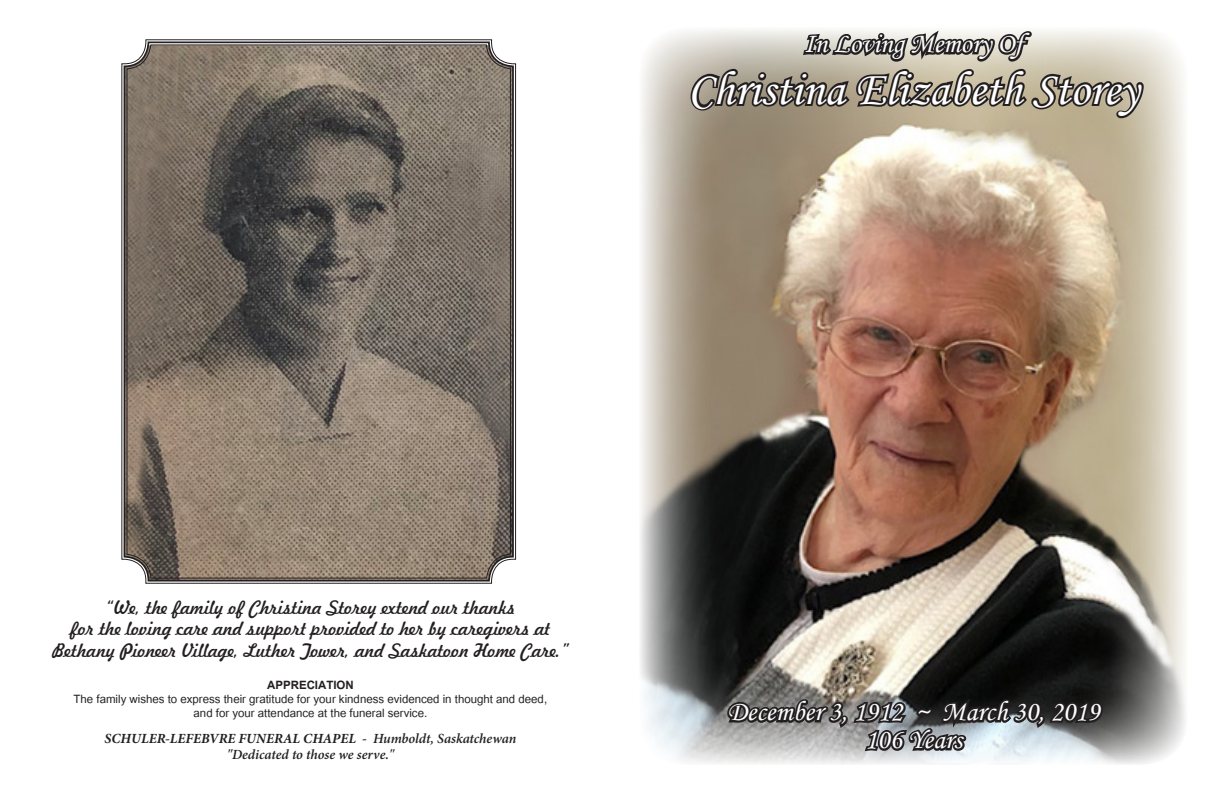
<style>
.page{position:relative;width:1224px;height:792px;background:#fff}
.page>*{position:absolute;margin:0;border:0;box-sizing:border-box;transform-origin:0 0}
.t1{font:48px "Monotype Corsiva";color:#fff}
.t2{font:28px "Monotype Corsiva";color:#fff}
.t3{font:18px "Freehand 521 BT Regular C";color:#231f20}
.t4{font:16px "Utsaah";color:#231f20}
.t5{font:700 16px "Utsaah";color:#231f20}
.t6{font:italic 700 14px "Minion Pro";color:#231f20}
.t7{font:italic 600 14px "Minion Pro";color:#231f20}
.s1{font-weight:600}
</style>
<div class="page">
<img style="left:640px;top:31px;width:545px;height:733px">
<svg style="left:688px;top:30px;width:458px;height:92px"></svg>
<svg style="left:724px;top:600px;width:382px;height:164px"></svg>
<svg style="left:121px;top:39px;width:395px;height:545px"></svg>
<div style="left:124px;top:42px;width:390px;height:540px;border:2px solid #231f20;border-radius:24px"></div>
<p class="t2" style="left:804px;top:27px;width:221px">In Loving Memory Of</p>
<p class="t1" style="left:688px;top:60px;width:453px">Christina Elizabeth Storey</p>
<p class="t3" style="left:106px;top:595px;width:411px">“We, the family of Christina Storey extend our thanks</p>
<p class="t3" style="left:71px;top:617px;width:481px">for the loving care and support provided to her by caregivers at</p>
<p class="t3" style="left:52px;top:638px;width:518px">Bethany Pioneer Village, Luther Tower, and Saskatoon Home Care.”</p>
<p class="t5" style="left:267px;top:677px;width:88px">APPRECIATION</p>
<p class="t4" style="left:74px;top:692px;width:475px">The family wishes to express their gratitude for your kindness evidenced in thought and deed,</p>
<p class="t4" style="left:194px;top:706px;width:235px">and for your attendance at the funeral service.</p>
<p class="t6" style="left:105px;top:729px;width:413px">SCHULER-LEFEBVRE FUNERAL CHAPEL - <span class="s1">Humboldt, Saskatchewan</span></p>
<p class="t7" style="left:227px;top:745px;width:169px">"Dedicated to those we serve."</p>
<p class="t2" style="left:727px;top:695px;width:374px">December 3, 1912 ~ March 30, 2019</p>
<p class="t2" style="left:865px;top:723px;width:99px">106 Years</p>
</div>
